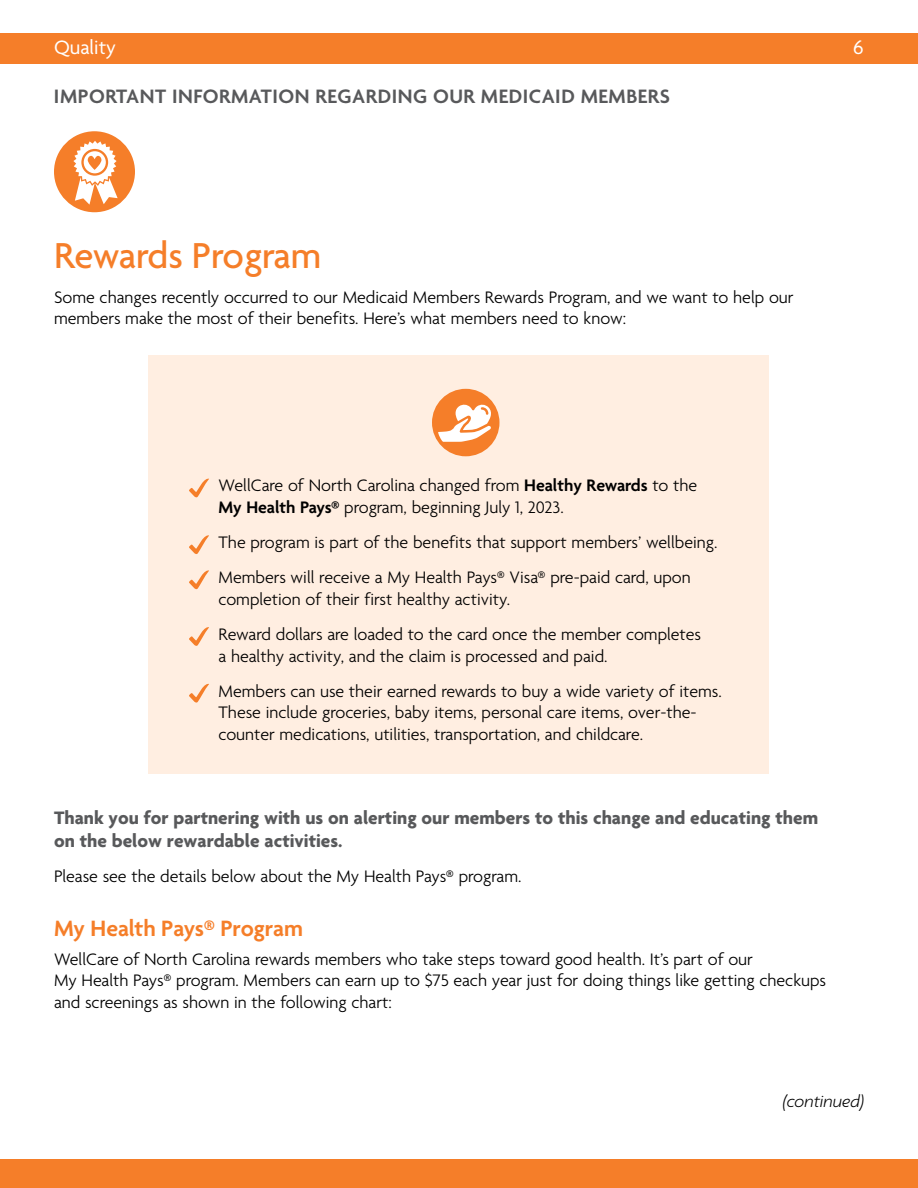
<style>
.page{position:relative;width:918px;height:1188px;background:#fff}
.page>*{position:absolute;margin:0;border:0;box-sizing:border-box;transform-origin:0 0}
.t1{font:500 39px "Agenda";color:#f57e29}
.t2{font:600 24px "Agenda";letter-spacing:-.01em;color:#f57e29}
.t3{font:600 21px "Agenda";letter-spacing:.025em;color:#58595b}
.t4{font:21px "Agenda";color:#fff}
.t5{font:700 19.5px/23.4px "Agenda";color:#58595b}
.t6{font:300 18px/21.6px "Agenda";color:#000}
.t7{font:italic 300 18px "Agenda";color:#000}
.s1{font-weight:600}
</style>
<div class="page">
<div style="left:0;top:33px;width:918px;height:31px;background:#f57e29"></div>
<div style="left:0;top:1159px;width:918px;height:29px;background:#f57e29"></div>
<div style="left:54px;top:131px;width:81px;height:81px;background:#f57e29;border-radius:50%"></div>
<svg style="left:73px;top:141px;width:45px;height:64px"></svg>
<div style="left:148px;top:355px;width:622px;height:419px;background:#ffeee1"></div>
<div style="left:432px;top:389px;width:68px;height:67px;background:#f57e29;border-radius:50%"></div>
<svg style="left:437px;top:404px;width:54px;height:38px"></svg>
<svg style="left:189px;top:478px;width:20px;height:20px"></svg>
<svg style="left:189px;top:535px;width:20px;height:19px"></svg>
<svg style="left:189px;top:570px;width:20px;height:20px"></svg>
<svg style="left:189px;top:627px;width:20px;height:19px"></svg>
<svg style="left:189px;top:683px;width:20px;height:20px"></svg>
<p class="t4" style="left:54px;top:36px;width:63px">Quality</p>
<p class="t4" style="left:853px;top:36px;width:12px">6</p>
<p class="t3" style="left:54px;top:85px;width:618px">IMPORTANT INFORMATION REGARDING OUR MEDICAID MEMBERS</p>
<h1 class="t1" style="left:54px;top:234px;width:269px">Rewards Program</h1>
<p class="t6" style="left:54px;top:287px;width:741px">Some changes recently occurred to our Medicaid Members Rewards Program, and we want to help our members make the most of their benefits. Here’s what members need to know:</p>
<p class="t6" style="left:219px;top:476px;width:480px">WellCare of North Carolina changed from <span class="s1">Healthy Rewards</span> to the<br><span class="s1">My Health Pays®</span> program, beginning July 1, 2023.</p>
<p class="t6" style="left:219px;top:526px;width:500px;line-height:35.1px">The program is part of the benefits that support members’ wellbeing.<br>Members will receive a My Health Pays® Visa® pre-paid card, upon</p>
<p class="t6" style="left:219px;top:583px;width:484px;line-height:35.1px">completion of their first healthy activity.<br>Reward dollars are loaded to the card once the member completes</p>
<p class="t6" style="left:219px;top:639px;width:505px;line-height:35.1px">a healthy activity, and the claim is processed and paid.<br>Members can use their earned rewards to buy a wide variety of items.</p>
<p class="t6" style="left:219px;top:703px;width:480px">These include groceries, baby items, personal care items, over-the&shy;counter medications, utilities, transportation, and childcare.</p>
<p class="t5" style="left:54px;top:807px;width:766px">Thank you for partnering with us on alerting our members to this change and educating them on the below rewardable activities.</p>
<p class="t6" style="left:54px;top:867px;width:469px">Please see the details below about the My Health Pays® program.</p>
<h2 class="t2" style="left:54px;top:916px;width:251px">My Health Pays® Program</h2>
<p class="t6" style="left:54px;top:949px;width:774px">WellCare of North Carolina rewards members who take steps toward good health. It’s part of our<br>My Health Pays® program. Members can earn up to $75 each year just for doing things like getting checkups and screenings as shown in the following chart:</p>
<p class="t7" style="left:783px;top:1090px;width:83px">(continued)</p>
</div>
